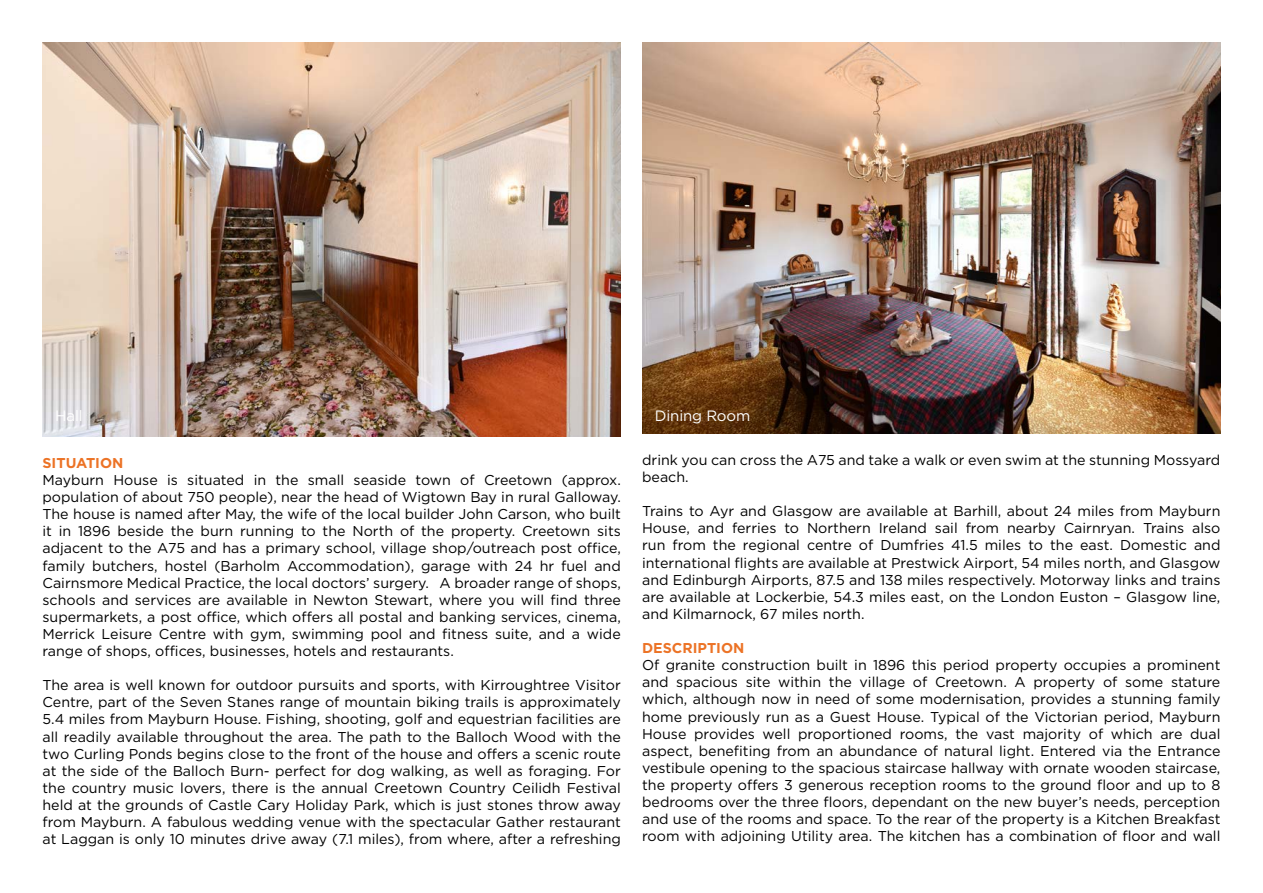
<style>
.page{position:relative;width:1263px;height:893px;background:#fff}
.page>*{position:absolute;margin:0;border:0;box-sizing:border-box;transform-origin:0 0}
.Body_Text{font:15px "Gotham HTF";letter-spacing:-.01em;color:#fff}
.Body_Text-2{font:14.25px/17.1px "Gotham HTF";color:#000;text-align:justify}
.Headings_Text{font:700 14.25px "Gotham HTF";color:#ec7326}
</style>
<div class="page">
<img style="left:43px;top:43px;width:578px;height:393px">
<img style="left:642px;top:43px;width:578px;height:390px">
<p class="Body_Text" style="left:55px;top:407px;width:29px">Hall</p>
<p class="Body_Text" style="left:655px;top:407px;width:97px">Dining Room</p>
<p class="Headings_Text" style="left:43px;top:455px;width:82px">SITUATION</p>
<p class="Body_Text-2" style="left:43px;top:471px;width:580px">Mayburn House is situated in the small seaside town of Creetown (approx. population of about 750 people), near the head of Wigtown Bay in rural Galloway.<br>The house is named after May, the wife of the local builder John Carson, who built it in 1896 beside the burn running to the North of the property. Creetown sits adjacent to the A75 and has a primary school, village shop/outreach post office, family butchers, hostel (Barholm Accommodation), garage with 24 hr fuel and Cairnsmore Medical Practice, the local doctors’ surgery. A broader range of shops, schools and services are available in Newton Stewart, where you will find three supermarkets, a post office, which offers all postal and banking services, cinema, Merrick Leisure Centre with gym, swimming pool and fitness suite, and a wide range of shops, offices, businesses, hotels and restaurants.</p>
<p class="Body_Text-2" style="left:43px;top:676px;width:580px">The area is well known for outdoor pursuits and sports, with Kirroughtree Visitor Centre, part of the Seven Stanes range of mountain biking trails is approximately 5.4 miles from Mayburn House. Fishing, shooting, golf and equestrian facilities are all readily available throughout the area. The path to the Balloch Wood with the two Curling Ponds begins close to the front of the house and offers a scenic route at the side of the Balloch Burn- perfect for dog walking, as well as foraging. For the country music lovers, there is the annual Creetown Country Ceilidh Festival held at the grounds of Castle Cary Holiday Park, which is just stones throw away from Mayburn. A fabulous wedding venue with the spectacular Gather restaurant at Laggan is only 10 minutes drive away (7.1 miles), from where, after a refreshing</p>
<p class="Body_Text-2" style="left:642px;top:451px;width:580px">drink you can cross the A75 and take a walk or even swim at the stunning Mossyard beach.</p>
<p class="Body_Text-2" style="left:642px;top:502px;width:580px">Trains to Ayr and Glasgow are available at Barhill, about 24 miles from Mayburn House, and ferries to Northern Ireland sail from nearby Cairnryan. Trains also run from the regional centre of Dumfries 41.5 miles to the east. Domestic and international flights are available at Prestwick Airport, 54 miles north, and Glasgow and Edinburgh Airports, 87.5 and 138 miles respectively. Motorway links and trains are available at Lockerbie, 54.3 miles east, on the London Euston – Glasgow line, and Kilmarnock, 67 miles north.</p>
<p class="Headings_Text" style="left:642px;top:640px;width:104px">DESCRIPTION</p>
<p class="Body_Text-2" style="left:642px;top:656px;width:580px">Of granite construction built in 1896 this period property occupies a prominent and spacious site within the village of Creetown. A property of some stature which, although now in need of some modernisation, provides a stunning family home previously run as a Guest House. Typical of the Victorian period, Mayburn House provides well proportioned rooms, the vast majority of which are dual aspect, benefiting from an abundance of natural light. Entered via the Entrance vestibule opening to the spacious staircase hallway with ornate wooden staircase, the property offers 3 generous reception rooms to the ground floor and up to 8 bedrooms over the three floors, dependant on the new buyer’s needs, perception and use of the rooms and space. To the rear of the property is a Kitchen Breakfast room with adjoining Utility area. The kitchen has a combination of floor and wall</p>
</div>
